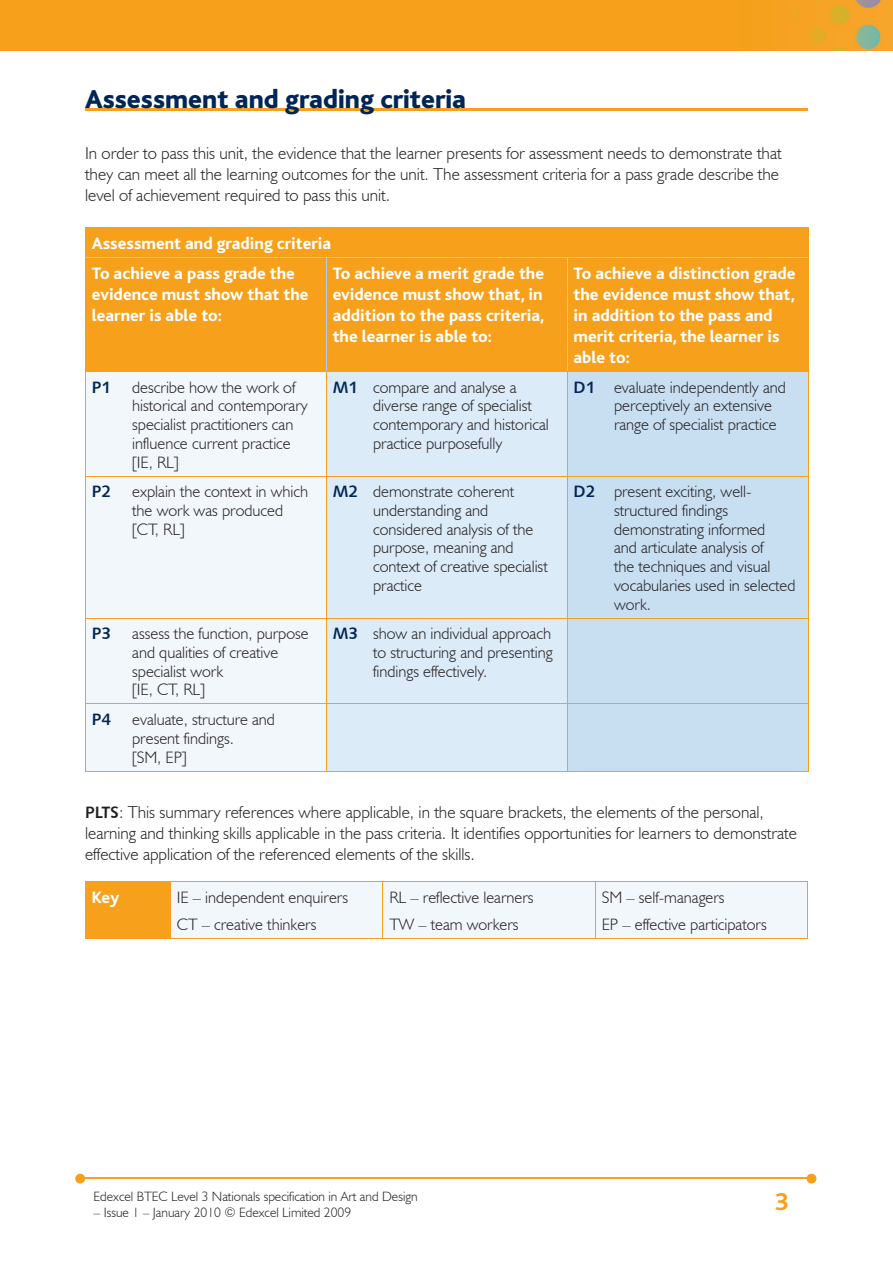
<style>
.page{position:relative;width:893px;height:1263px;background:#fff}
.page>*{position:absolute;margin:0;border:0;box-sizing:border-box;transform-origin:0 0}
.t1{font:800 27px "Bliss";color:#002556}
.t2{font:700 25.5px "Bliss";color:#f6a01b}
.t3{font:300 17.25px/21px "Humanist 521 BT";color:#231f20}
.t4{font:800 17.25px/21px "Bliss";color:#fff}
.t5{font:300 16.5px/18.8px "Humanist 521 BT";color:#231f20}
.t6{font:16.5px "Humanist 531 BT Bold A";color:#002556}
.t7{font:300 13.5px "Humanist 521 BT";color:#231f20}
.s1{font-family:"Humanist 531 BT Bold A";font-weight:400;color:#002556}
.s2{font-family:"Humanist 531 BT Bold A";font-weight:400;font-size:16.5px}
</style>
<div class="page">
<img style="left:0;top:0;width:893px;height:51px">
<hr style="left:82px;top:1178px;width:728px;height:1px;background:#f6a01b">
<svg style="left:807px;top:1174px;width:9px;height:9px"></svg>
<svg style="left:75px;top:1174px;width:10px;height:9px"></svg>
<hr style="left:85px;top:108px;width:723px;height:2px;background:#f6a01b">
<div style="left:86px;top:228px;width:722px;height:143px;background:#f6a01b"></div>
<div style="left:86px;top:372px;width:240px;height:399px;background:#f2f7fb"></div>
<div style="left:327px;top:372px;width:240px;height:399px;background:#dbebf7"></div>
<div style="left:568px;top:372px;width:240px;height:399px;background:#c8dff2"></div>
<svg style="left:85px;top:228px;width:1px;height:29px"></svg>
<svg style="left:808px;top:228px;width:1px;height:29px"></svg>
<hr style="left:85px;top:227px;width:241px;height:1px;background:#f6a01b">
<hr style="left:326px;top:227px;width:241px;height:1px;background:#f6a01b">
<hr style="left:567px;top:227px;width:241px;height:1px;background:#f6a01b">
<hr style="left:85px;top:257px;width:1px;height:114px;background:#f6a01b">
<hr style="left:86px;top:257px;width:240px;height:1px;background:#accfed">
<hr style="left:326px;top:258px;width:1px;height:113px;background:#accfed">
<hr style="left:326px;top:257px;width:241px;height:1px;background:#accfed">
<hr style="left:567px;top:258px;width:1px;height:113px;background:#accfed">
<hr style="left:808px;top:257px;width:1px;height:114px;background:#f6a01b">
<hr style="left:567px;top:257px;width:241px;height:1px;background:#accfed">
<hr style="left:85px;top:372px;width:1px;height:104px;background:#f6a01b">
<hr style="left:85px;top:371px;width:241px;height:1px;background:#f6a01b">
<hr style="left:326px;top:372px;width:1px;height:104px;background:#f6a01b">
<hr style="left:326px;top:371px;width:241px;height:1px;background:#f6a01b">
<hr style="left:567px;top:372px;width:1px;height:104px;background:#f6a01b">
<hr style="left:808px;top:372px;width:1px;height:104px;background:#f6a01b">
<hr style="left:567px;top:371px;width:241px;height:1px;background:#f6a01b">
<hr style="left:326px;top:476px;width:1px;height:142px;background:#f6a01b">
<hr style="left:567px;top:476px;width:1px;height:142px;background:#f6a01b">
<hr style="left:85px;top:476px;width:1px;height:142px;background:#f6a01b">
<hr style="left:808px;top:476px;width:1px;height:142px;background:#f6a01b">
<hr style="left:85px;top:476px;width:241px;height:1px;background:#f6a01b">
<hr style="left:326px;top:476px;width:241px;height:1px;background:#f6a01b">
<hr style="left:567px;top:476px;width:241px;height:1px;background:#f6a01b">
<hr style="left:326px;top:618px;width:1px;height:85px;background:#f6a01b">
<hr style="left:567px;top:618px;width:1px;height:85px;background:#f6a01b">
<hr style="left:85px;top:618px;width:1px;height:85px;background:#f6a01b">
<hr style="left:808px;top:618px;width:1px;height:85px;background:#f6a01b">
<hr style="left:85px;top:618px;width:241px;height:1px;background:#f6a01b">
<hr style="left:326px;top:618px;width:241px;height:1px;background:#f6a01b">
<hr style="left:567px;top:618px;width:241px;height:1px;background:#f6a01b">
<hr style="left:326px;top:704px;width:1px;height:67px;background:#f6a01b">
<hr style="left:567px;top:704px;width:1px;height:67px;background:#f6a01b">
<hr style="left:85px;top:771px;width:241px;height:1px;background:#f6a01b">
<hr style="left:326px;top:771px;width:241px;height:1px;background:#f6a01b">
<hr style="left:567px;top:771px;width:241px;height:1px;background:#f6a01b">
<hr style="left:85px;top:704px;width:1px;height:67px;background:#f6a01b">
<hr style="left:808px;top:704px;width:1px;height:67px;background:#f6a01b">
<hr style="left:85px;top:703px;width:241px;height:1px;background:#f6a01b">
<hr style="left:326px;top:703px;width:241px;height:1px;background:#f6a01b">
<hr style="left:567px;top:703px;width:241px;height:1px;background:#f6a01b">
<div style="left:85px;top:882px;width:85px;height:56px;background:#f6a01b"></div>
<div style="left:171px;top:882px;width:636px;height:56px;background:#f2f7fb"></div>
<hr style="left:85px;top:938px;width:85px;height:1px;background:#f6a01b">
<hr style="left:85px;top:881px;width:85px;height:1px;background:#f6a01b">
<hr style="left:170px;top:938px;width:213px;height:1px;background:#f6a01b">
<hr style="left:383px;top:938px;width:212px;height:1px;background:#f6a01b">
<hr style="left:595px;top:938px;width:213px;height:1px;background:#f6a01b">
<hr style="left:170px;top:882px;width:1px;height:56px;background:#f6a01b">
<hr style="left:383px;top:882px;width:1px;height:56px;background:#f6a01b">
<hr style="left:595px;top:882px;width:1px;height:56px;background:#f6a01b">
<hr style="left:807px;top:882px;width:1px;height:56px;background:#f6a01b">
<hr style="left:170px;top:881px;width:213px;height:1px;background:#f6a01b">
<hr style="left:383px;top:881px;width:212px;height:1px;background:#f6a01b">
<hr style="left:595px;top:881px;width:213px;height:1px;background:#f6a01b">
<h1 class="t1" style="left:85px;top:85px;width:383px">Assessment and grading criteria</h1>
<p class="t3" style="left:85px;top:142px;width:698px">In order to pass this unit, the evidence that the learner presents for assessment needs to demonstrate that they can meet all the learning outcomes for the unit. The assessment criteria for a pass grade describe the level of achievement required to pass this unit.</p>
<p class="t4" style="left:92px;top:229px;width:241px;line-height:30.2px">Assessment and grading criteria<br>To achieve a pass grade the</p>
<p class="t4" style="left:92px;top:284px;width:218px">evidence must show that the learner is able to:</p>
<p class="t4" style="left:333px;top:263px;width:213px;text-align:justify">To achieve a merit grade the evidence must show that, in addition to the pass criteria, the learner is able to:</p>
<p class="t4" style="left:574px;top:263px;width:224px">To achieve a distinction grade the evidence must show that, in addition to the pass and merit criteria, the learner is able to:</p>
<p class="t6" style="left:92px;top:377px;width:21px">P1</p>
<p class="t5" style="left:132px;top:377px;width:177px">describe how the work of historical and contemporary specialist practitioners can influence current practice [IE, RL]</p>
<p class="t5" style="left:373px;top:377px;width:177px;text-indent:-40px"><span class="s1">M1</span> compare and analyse a diverse range of specialist contemporary and historical practice purposefully</p>
<p class="t5" style="left:614px;top:377px;width:173px;text-indent:-40px"><span class="s1">D1</span> evaluate independently and perceptively an extensive range of specialist practice</p>
<p class="t6" style="left:92px;top:481px;width:21px">P2</p>
<p class="t5" style="left:132px;top:482px;width:178px">explain the context in which the work was produced [CT, RL]</p>
<p class="t5" style="left:373px;top:482px;width:176px;text-indent:-40px"><span class="s1">M2</span> demonstrate coherent understanding and considered analysis of the purpose, meaning and context of creative specialist practice</p>
<p class="t5" style="left:614px;top:482px;width:183px;text-indent:-40px"><span class="s1">D2</span> present exciting, well&shy;structured findings demonstrating informed<br>and articulate analysis of<br>the techniques and visual vocabularies used in selected work.</p>
<p class="t6" style="left:92px;top:623px;width:21px">P3</p>
<p class="t5" style="left:132px;top:624px;width:178px">assess the function, purpose and qualities of creative specialist work<br>[IE, CT, RL]</p>
<p class="t5" style="left:373px;top:624px;width:181px;text-align:justify;text-indent:-40px"><span class="s1">M3</span> show an individual approach to structuring and presenting findings effectively.</p>
<p class="t6" style="left:92px;top:709px;width:21px">P4</p>
<p class="t5" style="left:132px;top:710px;width:144px">evaluate, structure and present findings.<br>[SM, EP]</p>
<p class="t3" style="left:85px;top:801px;width:713px"><span class="s2">PLTS</span>: This summary references where applicable, in the square brackets, the elements of the personal, learning and thinking skills applicable in the pass criteria. It identifies opportunities for learners to demonstrate effective application of the referenced elements of the skills.</p>
<p class="t4" style="left:92px;top:888px;width:29px">Key</p>
<p class="t5" style="left:177px;top:883px;width:173px;line-height:27.3px">IE – independent enquirers<br>CT – creative thinkers</p>
<p class="t5" style="left:389px;top:883px;width:146px;line-height:27.3px">RL – reflective learners<br>TW – team workers</p>
<p class="t5" style="left:602px;top:883px;width:166px;line-height:27.3px">SM – self-managers<br>EP – effective participators</p>
<p class="t7" style="left:94px;top:1188px;width:326px">Edexcel BTEC Level 3 Nationals specification in Art and Design</p>
<p class="t7" style="left:94px;top:1204px;width:259px">– Issue 1 – January 2010 © Edexcel Limited 2009</p>
<h2 class="t2" style="left:775px;top:1189px;width:15px">3</h2>
</div>
